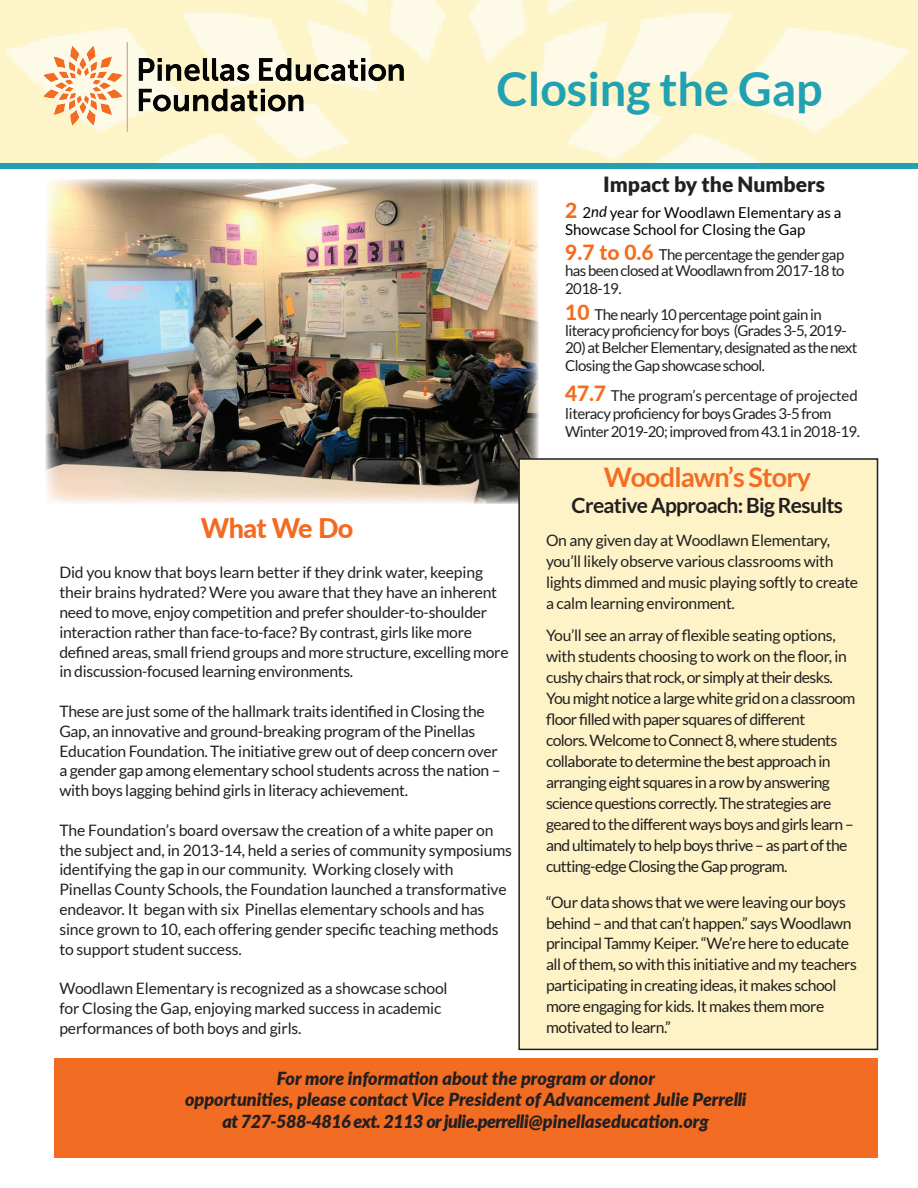
<style>
.page{position:relative;width:918px;height:1188px;background:#fff}
.page>*{position:absolute;margin:0;border:0;box-sizing:border-box;transform-origin:0 0}
.t1{font:700 46.65px "Lato";color:#21a1b2}
.t2{font:700 27px "Lato";letter-spacing:-.03em;color:#f36c24}
.t3{font:800 27px "Lato";letter-spacing:-.025em;color:#f36b21}
.t4{font:700 21px "Lato";letter-spacing:-.03em;color:#231f20}
.t5{font:900 21px "Lato";color:#231f20}
.t6{font:italic 900 18px/21.6px "Lato";color:#231f20;text-align:center}
.t7{font:15.75px/19.8px "Lato";letter-spacing:-.02em;color:#231f20}
.t8{font:15.75px/21px "Lato";letter-spacing:-.04em;color:#231f20}
.t9{font:15px/18px "Lato";letter-spacing:-.04em;color:#231f20}
.t10{font:15px/16.5px "Lato";color:#000}
.s1{font-weight:800;font-size:21px;color:#f36d21}
.s2{font-style:italic}
</style>
<div class="page">
<img style="left:46px;top:179px;width:492px;height:325px">
<div style="left:519px;top:459px;width:359px;height:590px;background:#fdf3c6"></div>
<div style="left:518px;top:458px;width:360px;height:592px;border:2px solid #231f20"></div>
<div style="left:54px;top:1058px;width:824px;height:99px;background:#f36c24"></div>
<img style="left:4px;top:0;width:913px;height:163px">
<div style="left:0;top:163px;width:918px;height:6px;background:#21a1b2"></div>
<img style="left:44px;top:43px;width:359px;height:89px">
<svg style="left:424px;top:386px;width:3px;height:10px"></svg>
<h1 class="t1" style="left:496px;top:62px;width:328px">Closing the Gap</h1>
<h3 class="t5" style="left:603px;top:172px;width:224px">Impact by the Numbers</h3>
<p class="t10" style="left:565px;top:204px;width:278px"><span class="s1">2</span> 2<span class="s2">nd</span> year for Woodlawn Elementary as a<br>Showcase School for Closing the Gap</p>
<p class="t9" style="left:565px;top:246px;width:281px;line-height:16.5px"><span class="s1">9.7 to 0.6</span> The percentage the gender gap has been closed at Woodlawn from 2017-18 to</p>
<p class="t9" style="left:565px;top:276px;width:258px;line-height:25.2px">2018-19.<br><span class="s1">10</span> The nearly 10 percentage point gain in</p>
<p class="t9" style="left:565px;top:322px;width:283px">literacy proficiency for boys (Grades 3-5, 2019-</p>
<p class="t9" style="left:565px;top:338px;width:294px">20) at Belcher Elementary, designated as the next<br>Closing the Gap showcase school.</p>
<p class="t9" style="left:565px;top:386px;width:296px"><span class="s1">47.7</span> The program’s percentage of projected literacy proficiency for boys Grades 3-5 from<br>Winter 2019-20; improved from 43.1 in 2018-19.</p>
<h2 class="t2" style="left:604px;top:462px;width:209px">Woodlawn’s Story</h2>
<h3 class="t4" style="left:572px;top:493px;width:273px">Creative Approach: Big Results</h3>
<p class="t7" style="left:546px;top:530px;width:314px;line-height:21px">On any given day at Woodlawn Elementary, you’ll likely observe various classrooms with lights dimmed and music playing softly to create a calm learning environment.</p>
<p class="t8" style="left:546px;top:624px;width:311px">You’ll see an array of flexible seating options, with students choosing to work on the floor, in cushy chairs that rock, or simply at their desks.<br>You might notice a large white grid on a classroom floor filled with paper squares of different<br>colors. Welcome to Connect 8, where students collaborate to determine the best approach in arranging eight squares in a row by answering science questions correctly. The strategies are geared to the different ways boys and girls learn – and ultimately to help boys thrive – as part of the cutting-edge Closing the Gap program.</p>
<p class="t7" style="left:546px;top:891px;width:313px;line-height:21px">“Our data shows that we were leaving our boys behind – and that can’t happen.” says Woodlawn principal Tammy Keiper. “We’re here to educate all of them, so with this initiative and my teachers participating in creating ideas, it makes school more engaging for kids. It makes them more motivated to learn.”</p>
<p class="t6" style="left:185px;top:1066px;width:563px">For more information about the program or donor<br>opportunities, please contact Vice President of Advancement Julie Perrelli at 727-588-4816 ext. 2113 or julie.perrelli@pinellaseducation.org</p>
<h2 class="t3" style="left:201px;top:508px;width:154px">What We Do</h2>
<p class="t7" style="left:59px;top:563px;width:451px">Did you know that boys learn better if they drink water, keeping their brains hydrated? Were you aware that they have an inherent need to move, enjoy competition and prefer shoulder-to-shoulder interaction rather than face-to-face? By contrast, girls like more defined areas, small friend groups and more structure, excelling more in discussion-focused learning environments.</p>
<p class="t7" style="left:59px;top:701px;width:443px">These are just some of the hallmark traits identified in Closing the Gap, an innovative and ground-breaking program of the Pinellas Education Foundation. The initiative grew out of deep concern over a gender gap among elementary school students across the nation – with boys lagging behind girls in literacy achievement.</p>
<p class="t7" style="left:59px;top:820px;width:454px">The Foundation’s board oversaw the creation of a white paper on the subject and, in 2013-14, held a series of community symposiums identifying the gap in our community. Working closely with<br>Pinellas County Schools, the Foundation launched a transformative endeavor. It began with six Pinellas elementary schools and has since grown to 10, each offering gender specific teaching methods to support student success.</p>
<p class="t7" style="left:59px;top:979px;width:390px">Woodlawn Elementary is recognized as a showcase school for Closing the Gap, enjoying marked success in academic performances of both boys and girls.</p>
</div>
